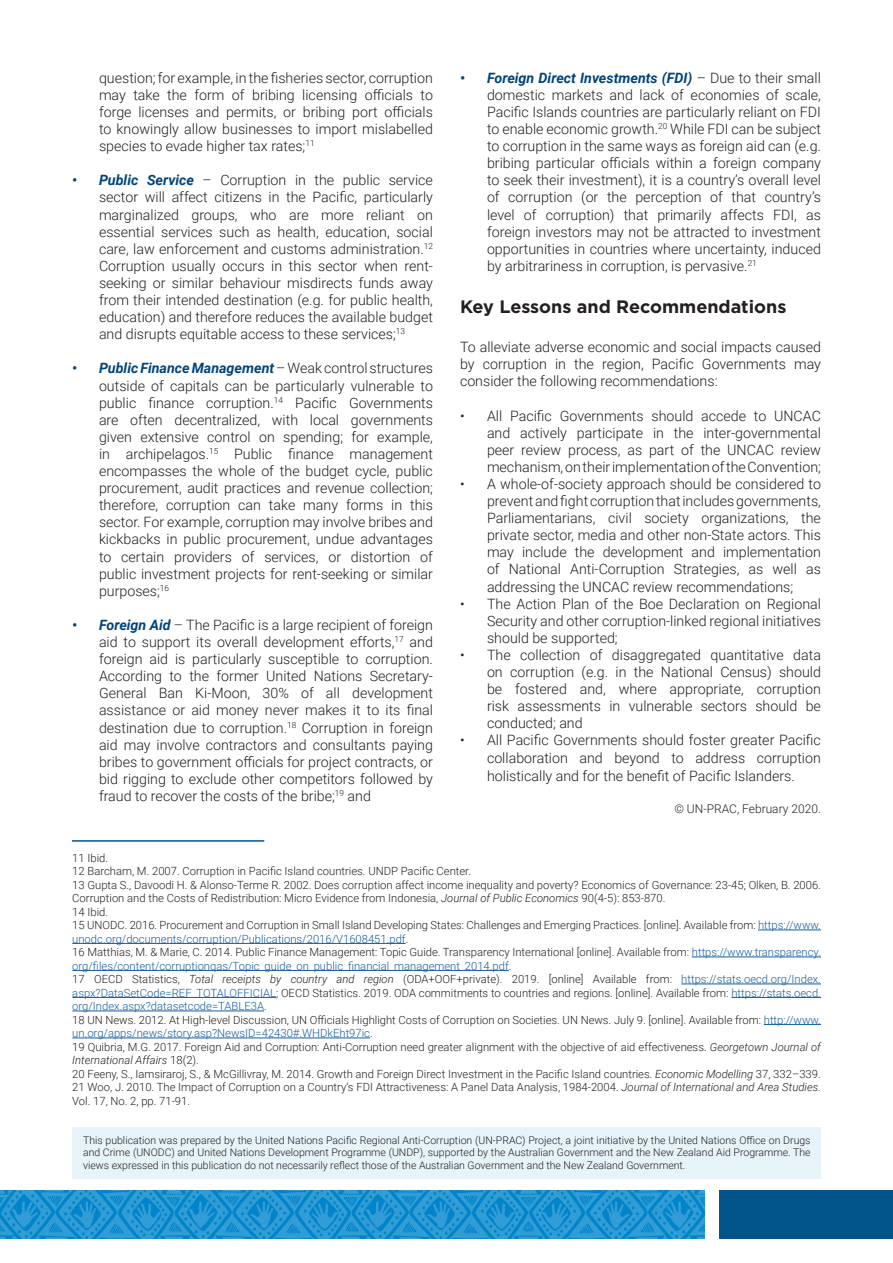
<style>
.page{position:relative;width:893px;height:1263px;background:#fff}
.page>*{position:absolute;margin:0;border:0;box-sizing:border-box;transform-origin:0 0}
.t1{font:700 18px "Gotham";color:#231f20}
.t2{font:300 14.25px/17.1px "Roboto";color:#231f20;text-align:justify}
.t3{font:300 12px "Roboto";color:#231f20}
.t4{font:300 11.25px/13.5px "Roboto";color:#231f20}
.t5{font:300 10.5px/12.6px "Roboto";color:#231f20;text-align:justify}
.s1{font-weight:700;font-style:italic;color:#01447b}
.s2{font-style:italic}
.s3{color:#175d9e}
</style>
<div class="page">
<hr style="left:758px;top:930px;width:63px;height:1px;background:#175d9e">
<hr style="left:72px;top:943px;width:334px;height:1px;background:#175d9e">
<hr style="left:692px;top:957px;width:129px;height:1px;background:#175d9e">
<hr style="left:72px;top:970px;width:437px;height:1px;background:#175d9e">
<hr style="left:681px;top:984px;width:140px;height:1px;background:#175d9e">
<hr style="left:72px;top:997px;width:204px;height:1px;background:#175d9e">
<hr style="left:731px;top:997px;width:90px;height:1px;background:#175d9e">
<hr style="left:72px;top:1011px;width:192px;height:1px;background:#175d9e">
<hr style="left:764px;top:1024px;width:57px;height:1px;background:#175d9e">
<hr style="left:72px;top:1038px;width:298px;height:1px;background:#175d9e">
<hr style="left:72px;top:840px;width:192px;height:2px;background:#01558a">
<div style="left:719px;top:1190px;width:174px;height:48px;background:#01558a"></div>
<svg style="left:0;top:1190px;width:705px;height:49px;background:#1f93d0"></svg>
<div style="left:72px;top:1127px;width:749px;height:51px;background:#e6f3f9"></div>
<p class="t2" style="left:99px;top:69px;width:335px">question; for example, in the fisheries sector, corruption may take the form of bribing licensing officials to forge licenses and permits, or bribing port officials to knowingly allow businesses to import mislabelled species to evade higher tax rates;<sup>11</sup></p>
<p class="t2" style="left:99px;top:171px;width:335px;text-indent:-27px"><span class="s1">• Public Service</span> – Corruption in the public service sector will affect citizens in the Pacific, particularly marginalized groups, who are more reliant on essential services such as health, education, social care, law enforcement and customs administration.<sup>12<br></sup>Corruption usually occurs in this sector when rent&shy;seeking or similar behaviour misdirects funds away from their intended destination (e.g. for public health, education) and therefore reduces the available budget and disrupts equitable access to these services;<sup>13</sup></p>
<p class="t2" style="left:99px;top:359px;width:335px;text-indent:-27px"><span class="s1">• Public Finance Management</span> – Weak control structures outside of capitals can be particularly vulnerable to public finance corruption.<sup>14</sup> Pacific Governments are often decentralized, with local governments given extensive control on spending; for example, in archipelagos.<sup>15</sup> Public finance management encompasses the whole of the budget cycle, public procurement, audit practices and revenue collection; therefore, corruption can take many forms in this sector. For example, corruption may involve bribes and kickbacks in public procurement, undue advantages to certain providers of services, or distortion of public investment projects for rent-seeking or similar purposes;<sup>16</sup></p>
<p class="t2" style="left:99px;top:616px;width:335px;text-indent:-27px"><span class="s1">• Foreign Aid</span> – The Pacific is a large recipient of foreign aid to support its overall development efforts,<sup>17</sup> and foreign aid is particularly susceptible to corruption.<br>According to the former United Nations Secretary-General Ban Ki-Moon, 30% of all development assistance or aid money never makes it to its final destination due to corruption.<sup>18</sup> Corruption in foreign aid may involve contractors and consultants paying bribes to government officials for project contracts, or bid rigging to exclude other competitors followed by fraud to recover the costs of the bribe;<sup>19</sup> and</p>
<p class="t2" style="left:487px;top:69px;width:335px;text-indent:-27px"><span class="s1">• Foreign Direct Investments (FDI)</span> – Due to their small domestic markets and lack of economies of scale, Pacific Islands countries are particularly reliant on FDI to enable economic growth.<sup>20</sup> While FDI can be subject to corruption in the same ways as foreign aid can (e.g. bribing particular officials within a foreign company to seek their investment), it is a country’s overall level of corruption (or the perception of that country’s level of corruption) that primarily affects FDI, as foreign investors may not be attracted to investment opportunities in countries where uncertainty, induced by arbitrariness in corruption, is pervasive.<sup>21</sup></p>
<p class="t1" style="left:460px;top:295px;width:328px">Key Lessons and Recommendations</p>
<p class="t2" style="left:460px;top:338px;width:362px">To alleviate adverse economic and social impacts caused by corruption in the region, Pacific Governments may consider the following recommendations:</p>
<p class="t2" style="left:487px;top:406px;width:335px;text-indent:-27px">• All Pacific Governments should accede to UNCAC and actively participate in the inter-governmental peer review process, as part of the UNCAC review mechanism, on their implementation of the Convention;</p>
<p class="t2" style="left:487px;top:475px;width:335px;text-indent:-27px">• A whole-of-society approach should be considered to prevent and fight corruption that includes governments, Parliamentarians, civil society organizations, the private sector, media and other non-State actors. This may include the development and implementation of National Anti-Corruption Strategies, as well as addressing the UNCAC review recommendations;</p>
<p class="t2" style="left:487px;top:594px;width:335px;text-indent:-27px">• The Action Plan of the Boe Declaration on Regional Security and other corruption-linked regional initiatives should be supported;</p>
<p class="t2" style="left:487px;top:646px;width:335px;text-indent:-27px">• The collection of disaggregated quantitative data on corruption (e.g. in the National Census) should be fostered and, where appropriate, corruption risk assessments in vulnerable sectors should be conducted; and</p>
<p class="t2" style="left:487px;top:731px;width:335px;line-height:17.5px;text-indent:-27px">• All Pacific Governments should foster greater Pacific collaboration and beyond to address corruption holistically and for the benefit of Pacific Islanders.</p>
<p class="t3" style="left:674px;top:800px;width:148px">© UN-PRAC, February 2020.</p>
<p class="t4" style="left:72px;top:850px;width:37px">11 Ibid.</p>
<p class="t4" style="left:72px;top:864px;width:400px">12 Barcham, M. 2007. Corruption in Pacific Island countries. UNDP Pacific Center.</p>
<p class="t4" style="left:72px;top:877px;width:750px">13 Gupta S., Davoodi H. &amp; Alonso-Terme R. 2002. Does corruption affect income inequality and poverty? Economics of Governance: 23-45; Olken, B. 2006.<br>Corruption and the Costs of Redistribution: Micro Evidence from Indonesia, <span class="s2">Journal of Public Economics</span> 90(4-5): 853-870.</p>
<p class="t4" style="left:72px;top:904px;width:37px">14 Ibid.</p>
<p class="t4" style="left:72px;top:918px;width:750px">15 UNODC. 2016. Procurement and Corruption in Small Island Developing States: Challenges and Emerging Practices. [online]. Available from: <span class="s3">https://www. unodc.org/documents/corruption/Publications/2016/V1608451.pdf</span>.</p>
<p class="t4" style="left:72px;top:945px;width:750px">16 Matthias, M. &amp; Marie, C. 2014. Public Finance Management: Topic Guide. Transparency International [online]. Available from: <span class="s3">https://www.transparency. org/files/content/corruptionqas/Topic_guide_on_public_financial_management_2014.pdf</span>.</p>
<p class="t4" style="left:72px;top:972px;width:750px;text-align:justify">17 OECD Statistics, <span class="s2">Total receipts by country and region</span> (ODA+OOF+private). 2019. [online] Available from: <span class="s3">https://stats.oecd.org/Index. aspx?DataSetCode=REF_TOTALOFFICIAL</span>; OECD Statistics. 2019. ODA commitments to countries and regions. [online]. Available from: <span class="s3">https://stats.oecd. org/Index.aspx?datasetcode=TABLE3A</span>.</p>
<p class="t4" style="left:72px;top:1012px;width:750px">18 UN News. 2012. At High-level Discussion, UN Officials Highlight Costs of Corruption on Societies. UN News. July 9. [online]. Available from: <span class="s3">http://www. un.org/apps/news/story.asp?NewsID=42430#.WHDkEht97ic</span>.</p>
<p class="t4" style="left:72px;top:1039px;width:750px">19 Quibria, M.G. 2017. Foreign Aid and Corruption: Anti-Corruption need greater alignment with the objective of aid effectiveness. <span class="s2">Georgetown Journal of<br>International Affairs</span> 18(2).</p>
<p class="t4" style="left:72px;top:1066px;width:750px">20 Feeny, S., Iamsiraroj, S., &amp; McGillivray, M. 2014. Growth and Foreign Direct Investment in the Pacific Island countries. <span class="s2">Economic Modelling</span> 37, 332–339.</p>
<p class="t4" style="left:72px;top:1080px;width:750px">21 Woo, J. 2010. The Impact of Corruption on a Country’s FDI Attractiveness: A Panel Data Analysis, 1984-2004. <span class="s2">Journal of International and Area Studies.<br></span>Vol. 17, No. 2, pp. 71-91.</p>
<p class="t5" style="left:83px;top:1133px;width:729px">This publication was prepared by the United Nations Pacific Regional Anti-Corruption (UN-PRAC) Project, a joint initiative by the United Nations Office on Drugs and Crime (UNODC) and United Nations Development Programme (UNDP), supported by the Australian Government and the New Zealand Aid Programme. The views expressed in this publication do not necessarily reflect those of the Australian Government and the New Zealand Government.</p>
</div>
